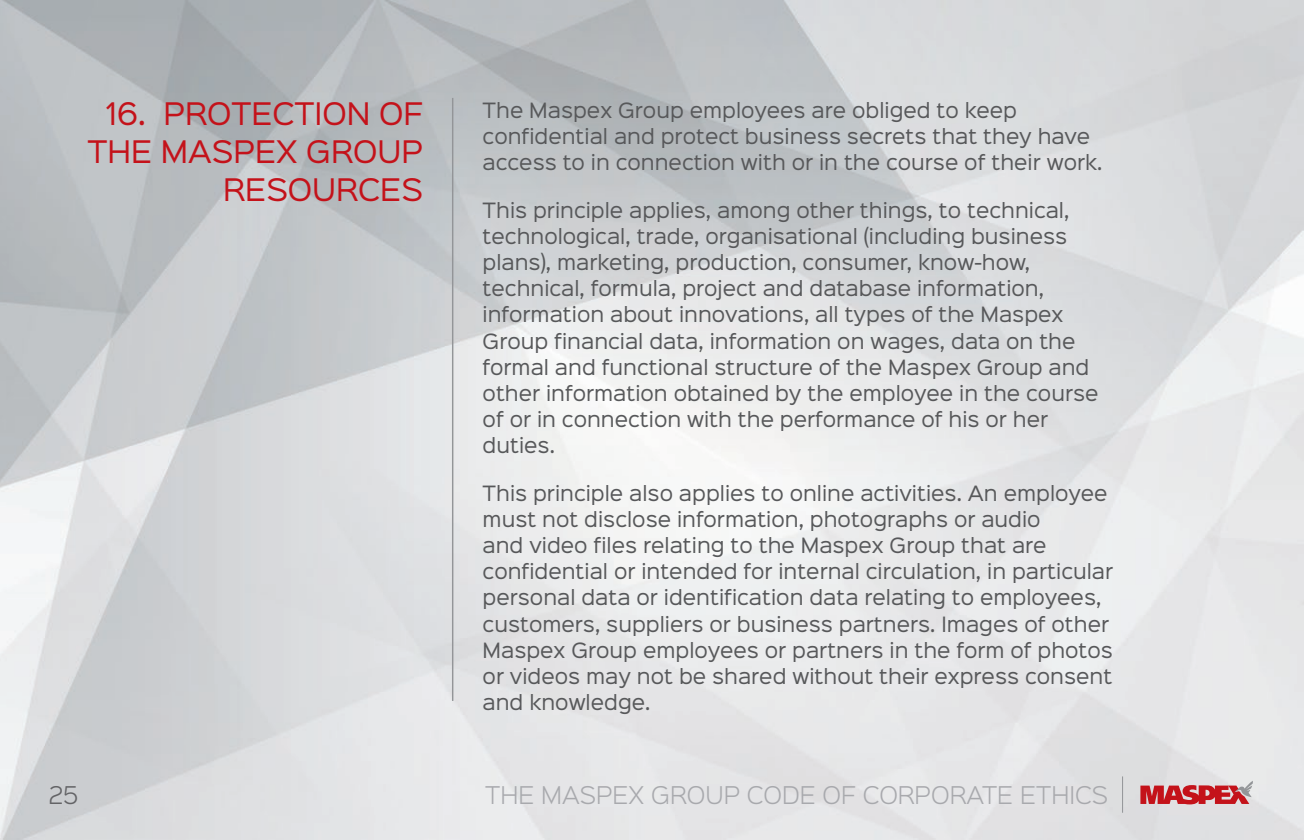
<style>
.page{position:relative;width:1304px;height:840px;background:#fff}
.page>*{position:absolute;margin:0;border:0;box-sizing:border-box;transform-origin:0 0}
.tytul{font:28px/38px "Sinkin Sans 400";color:#c4121a;text-align:right}
.t1{font:300 22px "Sinkin Sans 300";color:#a8a9ad}
.t2{font:300 22px "Sinkin Sans 300";color:#636366}
.txt{font:19px/26px "Sinkin Sans 400";color:#57585a}
</style>
<div class="page">
<svg style="left:1140px;top:780px;width:113px;height:24px"></svg>
<hr style="left:452px;top:98px;width:1px;height:602px;background:#939598">
<hr style="left:1122px;top:776px;width:1px;height:36px;background:#939598">
<p class="tytul" style="left:87px;top:92px;width:337px">16. PROTECTION OF<br>THE MASPEX GROUP<br>RESOURCES</p>
<p class="txt" style="left:483px;top:95px;width:621px">The Maspex Group employees are obliged to keep confidential and protect business secrets that they have access to in connection with or in the course of their work.</p>
<p class="txt" style="left:483px;top:196px;width:617px">This principle applies, among other things, to technical, technological, trade, organisational (including business plans), marketing, production, consumer, know-how, technical, formula, project and database information, information about innovations, all types of the Maspex Group financial data, information on wages, data on the formal and functional structure of the Maspex Group and other information obtained by the employee in the course of or in connection with the performance of his or her duties.</p>
<p class="txt" style="left:483px;top:478px;width:632px">This principle also applies to online activities. An employee must not disclose information, photographs or audio<br>and video files relating to the Maspex Group that are confidential or intended for internal circulation, in particular personal data or identification data relating to employees, customers, suppliers or business partners. Images of other Maspex Group employees or partners in the form of photos or videos may not be shared without their express consent and knowledge.</p>
<p class="t2" style="left:49px;top:776px;width:31px">25</p>
<p class="t1" style="left:485px;top:776px;width:624px">THE MASPEX GROUP CODE OF CORPORATE ETHICS</p>
</div>
